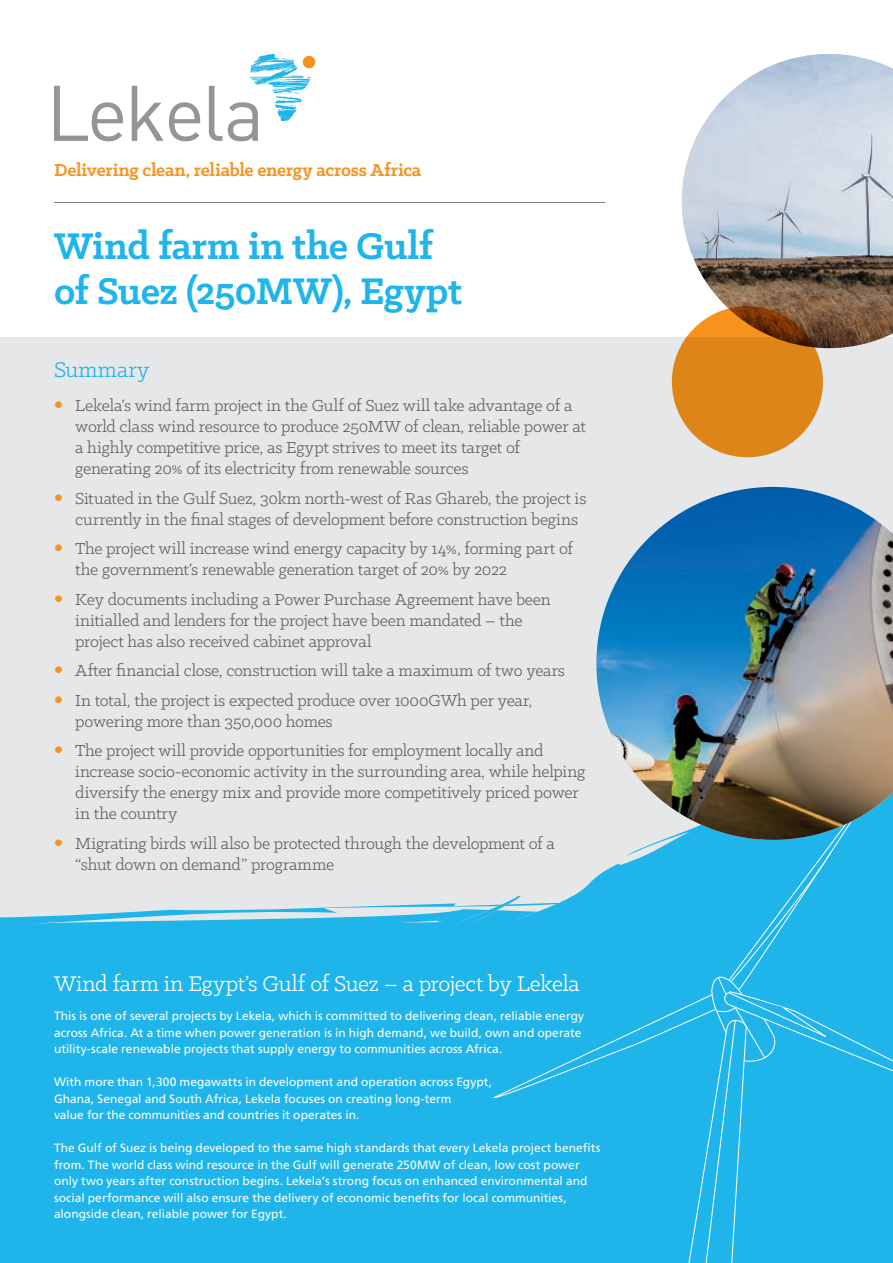
<style>
.page{position:relative;width:893px;height:1263px;background:#fff}
.page>*{position:absolute;margin:0;border:0;box-sizing:border-box;transform-origin:0 0}
.t1{font:700 42px/45px "Klinic Slab";letter-spacing:-.015em;color:#1fb5ea}
.t2{font:24px "Klinic Slab";letter-spacing:-.01em;color:#fff}
.t3{font:24px "Klinic Slab";letter-spacing:.005em;color:#1fb5ea}
.t4{font:700 19.5px "Klinic Slab";letter-spacing:-.01em;color:#f7931d}
.t5{font:18px/21px "Klinic Slab";letter-spacing:-.015em;color:#636366}
.t6{font:12px/16.5px "Frutiger";color:#fff}
.s1{font-family:"Frutiger";font-weight:900;color:#f7931d}
</style>
<div class="page">
<div style="left:0;top:337px;width:893px;height:672px;background:#e6e7e9"></div>
<svg style="left:0;top:840px;width:893px;height:423px;background:#38bbe9"></svg>
<img style="left:596px;top:487px;width:297px;height:353px">
<img style="left:682px;top:54px;width:211px;height:294px">
<svg style="left:672px;top:306px;width:151px;height:151px;background:#d57e18"></svg>
<svg style="left:54px;top:86px;width:69px;height:55px"></svg>
<svg style="left:132px;top:86px;width:68px;height:55px"></svg>
<div style="left:303px;top:56px;width:12px;height:12px;background:#f7931d;border-radius:50%"></div>
<svg style="left:209px;top:54px;width:102px;height:87px"></svg>
<hr style="left:54px;top:202px;width:552px;height:1px;background:#808285">
<p class="t4" style="left:54px;top:157px;width:369px">Delivering clean, reliable energy across Africa</p>
<h1 class="t1" style="left:54px;top:222px;width:410px">Wind farm in the Gulf of Suez (250MW), Egypt</h1>
<h2 class="t3" style="left:54px;top:355px;width:97px">Summary</h2>
<p class="t5" style="left:75px;top:394px;width:512px;text-indent:-21px"><span class="s1">•</span> Lekela’s wind farm project in the Gulf of Suez will take advantage of a world class wind resource to produce 250MW of clean, reliable power at a highly competitive price, as Egypt strives to meet its target of generating 20% of its electricity from renewable sources</p>
<p class="t5" style="left:75px;top:487px;width:513px;text-indent:-21px"><span class="s1">•</span> Situated in the Gulf Suez, 30km north-west of Ras Ghareb, the project is currently in the final stages of development before construction begins</p>
<p class="t5" style="left:75px;top:537px;width:499px;text-indent:-21px"><span class="s1">•</span> The project will increase wind energy capacity by 14%, forming part of the government’s renewable generation target of 20% by 2022</p>
<p class="t5" style="left:75px;top:588px;width:477px;text-indent:-21px"><span class="s1">•</span> Key documents including a Power Purchase Agreement have been initialled and lenders for the project have been mandated – the project has also received cabinet approval</p>
<p class="t5" style="left:54px;top:659px;width:513px"><span class="s1">•</span> After financial close, construction will take a maximum of two years</p>
<p class="t5" style="left:75px;top:689px;width:459px;text-indent:-21px"><span class="s1">•</span> In total, the project is expected produce over 1000GWh per year, powering more than 350,000 homes</p>
<p class="t5" style="left:75px;top:739px;width:512px;text-indent:-21px"><span class="s1">•</span> The project will provide opportunities for employment locally and increase socio-economic activity in the surrounding area, while helping diversify the energy mix and provide more competitively priced power in the country</p>
<p class="t5" style="left:75px;top:832px;width:481px;text-indent:-21px"><span class="s1">•</span> Migrating birds will also be protected through the development of a “shut down on demand” programme</p>
<h2 class="t2" style="left:54px;top:968px;width:527px">Wind farm in Egypt’s Gulf of Suez – a project by Lekela</h2>
<p class="t6" style="left:54px;top:1008px;width:532px">This is one of several projects by Lekela, which is committed to delivering clean, reliable energy across Africa. At a time when power generation is in high demand, we build, own and operate utility-scale renewable projects that supply energy to communities across Africa.</p>
<p class="t6" style="left:54px;top:1074px;width:440px">With more than 1,300 megawatts in development and operation across Egypt,<br>Ghana, Senegal and South Africa, Lekela focuses on creating long-term<br>value for the communities and countries it operates in.</p>
<p class="t6" style="left:54px;top:1140px;width:548px">The Gulf of Suez is being developed to the same high standards that every Lekela project benefits from. The world class wind resource in the Gulf will generate 250MW of clean, low cost power only two years after construction begins. Lekela’s strong focus on enhanced environmental and social performance will also ensure the delivery of economic benefits for local communities, alongside clean, reliable power for Egypt.</p>
</div>
